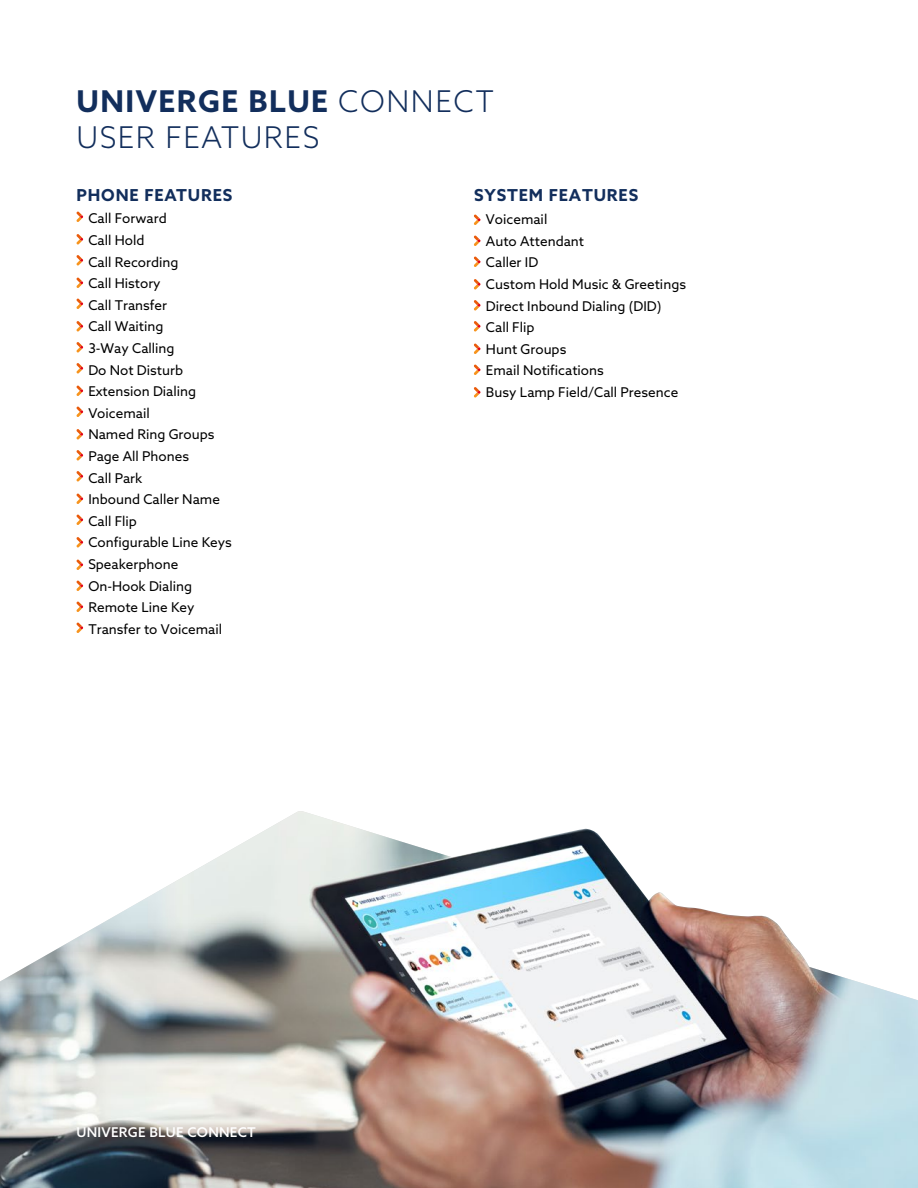
<style>
.page{position:relative;width:918px;height:1188px;background:#fff}
.page>*{position:absolute;margin:0;border:0;box-sizing:border-box;transform-origin:0 0}
.t1{font:300 30px/36px "Azo Sans";letter-spacing:.05em;color:#122e5c}
.t2{font:700 16.5px "Azo Sans";letter-spacing:.05em;color:#122e5c}
.t3{font:13.5px/21.6px "Azo Sans";color:#000}
.t4{font:500 13.5px "Azo Sans";letter-spacing:.02em;color:#fff}
.s1{font-weight:700}
</style>
<div class="page">
<img style="left:0;top:811px;width:587px;height:377px">
<img style="left:9px;top:829px;width:909px;height:359px">
<svg style="left:76px;top:212px;width:7px;height:10px"></svg>
<svg style="left:76px;top:234px;width:7px;height:10px"></svg>
<svg style="left:76px;top:255px;width:7px;height:10px"></svg>
<svg style="left:76px;top:278px;width:7px;height:10px"></svg>
<svg style="left:76px;top:299px;width:7px;height:10px"></svg>
<svg style="left:76px;top:321px;width:7px;height:10px"></svg>
<svg style="left:76px;top:342px;width:7px;height:10px"></svg>
<svg style="left:76px;top:363px;width:7px;height:10px"></svg>
<svg style="left:76px;top:386px;width:7px;height:10px"></svg>
<svg style="left:76px;top:407px;width:7px;height:10px"></svg>
<svg style="left:76px;top:429px;width:7px;height:10px"></svg>
<svg style="left:76px;top:450px;width:7px;height:10px"></svg>
<svg style="left:76px;top:471px;width:7px;height:10px"></svg>
<svg style="left:76px;top:494px;width:7px;height:10px"></svg>
<svg style="left:76px;top:515px;width:7px;height:10px"></svg>
<svg style="left:76px;top:537px;width:7px;height:10px"></svg>
<svg style="left:76px;top:560px;width:7px;height:10px"></svg>
<svg style="left:76px;top:581px;width:7px;height:10px"></svg>
<svg style="left:76px;top:602px;width:7px;height:10px"></svg>
<svg style="left:76px;top:623px;width:7px;height:10px"></svg>
<svg style="left:474px;top:215px;width:6px;height:10px"></svg>
<svg style="left:474px;top:236px;width:6px;height:10px"></svg>
<svg style="left:474px;top:257px;width:6px;height:10px"></svg>
<svg style="left:474px;top:279px;width:6px;height:10px"></svg>
<svg style="left:474px;top:300px;width:6px;height:10px"></svg>
<svg style="left:474px;top:321px;width:6px;height:10px"></svg>
<svg style="left:474px;top:344px;width:6px;height:10px"></svg>
<svg style="left:474px;top:365px;width:6px;height:10px"></svg>
<svg style="left:474px;top:387px;width:6px;height:10px"></svg>
<h1 class="t1" style="left:77px;top:83px;width:419px"><span class="s1">UNIVERGE BLUE</span> CONNECT<br>USER FEATURES</h1>
<p class="t2" style="left:474px;top:184px;width:165px">SYSTEM FEATURES</p>
<p class="t2" style="left:77px;top:184px;width:157px">PHONE FEATURES</p>
<p class="t3" style="left:88px;top:208px;width:145px">Call Forward<br>Call Hold<br>Call Recording<br>Call History<br>Call Transfer<br>Call Waiting<br>3-Way Calling<br>Do Not Disturb<br>Extension Dialing<br>Voicemail<br>Named Ring Groups<br>Page All Phones<br>Call Park<br>Inbound Caller Name<br>Call Flip<br>Configurable Line Keys<br>Speakerphone<br>On-Hook Dialing<br>Remote Line Key<br>Transfer to Voicemail</p>
<p class="t3" style="left:486px;top:208px;width:202px">Voicemail<br>Auto Attendant<br>Caller ID<br>Custom Hold Music &amp; Greetings<br>Direct Inbound Dialing (DID)<br>Call Flip<br>Hunt Groups<br>Email Notifications<br>Busy Lamp Field/Call Presence</p>
<p class="t4" style="left:77px;top:1123px;width:181px">UNIVERGE BLUE CONNECT</p>
</div>
